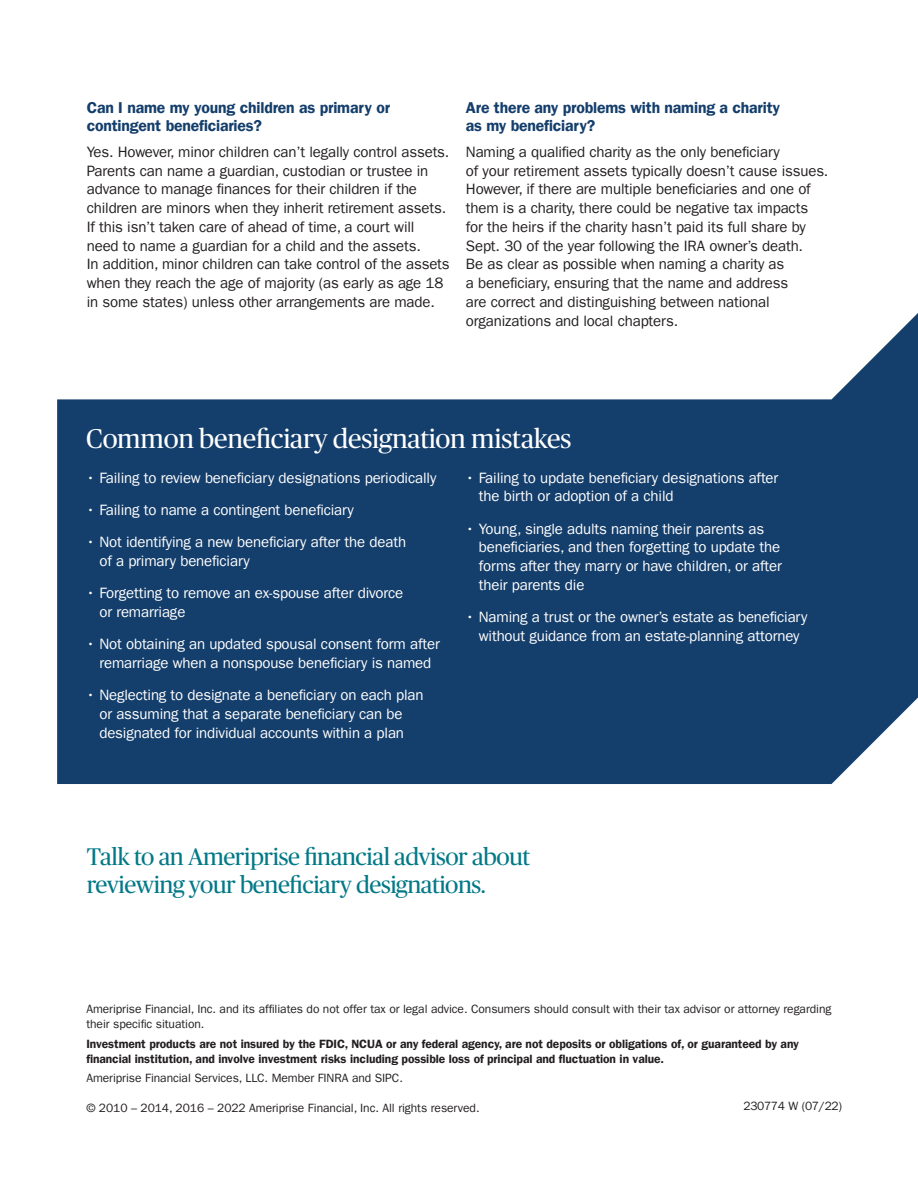
<style>
.page{position:relative;width:918px;height:1188px;background:#fff}
.page>*{position:absolute;margin:0;border:0;box-sizing:border-box;transform-origin:0 0}
.t1{font:27px "Publico Headline Ofc";letter-spacing:-.01em;color:#fff}
.t2{font:24px/28.5px "Publico Headline Ofc";letter-spacing:-.02em;color:#037887}
.Body_Subhead{font:700 15.75px/18px "ITC Frank Goth For AMPF Dm";letter-spacing:-.01em;color:#143e6b}
.Body_Copy{font:15px/18.8px "ITC Frank Goth For AMPF";letter-spacing:-.01em;color:#231f20}
.t3{font:15px/18.8px "ITC Frank Goth For AMPF";letter-spacing:-.01em;color:#fff}
.t4{font:12px/15px "ITC Frank Goth For AMPF";letter-spacing:-.005em;color:#231f20}
.t5{font:700 12px/15px "ITC Frank Goth For AMPF Dm";letter-spacing:-.005em;color:#231f20}
.t6{font:12px "ITC Frank Goth For AMPF";letter-spacing:-.03em;color:#231f20}
</style>
<div class="page">
<svg style="left:57px;top:313px;width:861px;height:471px;fill:#143e6b"></svg>
<p class="Body_Subhead" style="left:87px;top:99px;width:305px">Can I name my young children as primary or contingent beneficiaries?</p>
<p class="Body_Copy" style="left:87px;top:143px;width:364px">Yes. However, minor children can’t legally control assets.<br>Parents can name a guardian, custodian or trustee in advance to manage finances for their children if the children are minors when they inherit retirement assets.<br>If this isn’t taken care of ahead of time, a court will need to name a guardian for a child and the assets.<br>In addition, minor children can take control of the assets when they reach the age of majority (as early as age 18 in some states) unless other arrangements are made.</p>
<p class="Body_Subhead" style="left:466px;top:99px;width:316px">Are there any problems with naming a charity as my beneficiary?</p>
<p class="Body_Copy" style="left:466px;top:143px;width:364px">Naming a qualified charity as the only beneficiary<br>of your retirement assets typically doesn’t cause issues.<br>However, if there are multiple beneficiaries and one of them is a charity, there could be negative tax impacts for the heirs if the charity hasn’t paid its full share by Sept. 30 of the year following the IRA owner’s death.<br>Be as clear as possible when naming a charity as<br>a beneficiary, ensuring that the name and address<br>are correct and distinguishing between national organizations and local chapters.</p>
<p class="t1" style="left:86px;top:420px;width:487px">Common beneficiary designation mistakes</p>
<p class="t3" style="left:86px;top:468px;width:352px">• Failing to review beneficiary designations periodically</p>
<p class="t3" style="left:86px;top:500px;width:269px">• Failing to name a contingent beneficiary</p>
<p class="t3" style="left:99px;top:533px;width:308px;text-indent:-13px">• Not identifying a new beneficiary after the death of a primary beneficiary</p>
<p class="t3" style="left:99px;top:584px;width:305px;text-indent:-13px">• Forgetting to remove an ex-spouse after divorce or remarriage</p>
<p class="t3" style="left:86px;top:635px;width:355px;text-align:center">• Not obtaining an updated spousal consent form after remarriage when a nonspouse beneficiary is named</p>
<p class="t3" style="left:86px;top:686px;width:339px;text-align:center">• Neglecting to designate a beneficiary on each plan or assuming that a separate beneficiary can be designated for individual accounts within a plan</p>
<p class="t3" style="left:479px;top:468px;width:301px;text-indent:-13px">• Failing to update beneficiary designations after the birth or adoption of a child</p>
<p class="t3" style="left:479px;top:519px;width:305px;text-indent:-13px">• Young, single adults naming their parents as beneficiaries, and then forgetting to update the forms after they marry or have children, or after their parents die</p>
<p class="t3" style="left:466px;top:608px;width:343px;text-align:center">• Naming a trust or the owner’s estate as beneficiary without guidance from an estate-planning attorney</p>
<p class="t2" style="left:87px;top:841px;width:445px">Talk to an Ameriprise financial advisor about reviewing your beneficiary designations.</p>
<p class="t4" style="left:86px;top:1002px;width:747px">Ameriprise Financial, Inc. and its affiliates do not offer tax or legal advice. Consumers should consult with their tax advisor or attorney regarding their specific situation.</p>
<p class="t5" style="left:86px;top:1036px;width:714px">Investment products are not insured by the FDIC, NCUA or any federal agency, are not deposits or obligations of, or guaranteed by any financial institution, and involve investment risks including possible loss of principal and fluctuation in value.</p>
<p class="t4" style="left:86px;top:1070px;width:318px">Ameriprise Financial Services, LLC. Member FINRA and SIPC.</p>
<p class="t4" style="left:86px;top:1100px;width:395px">© 2010 – 2014, 2016 – 2022 Ameriprise Financial, Inc. All rights reserved.</p>
<p class="t6" style="left:744px;top:1100px;width:100px">230774 W (07/22)</p>
</div>
